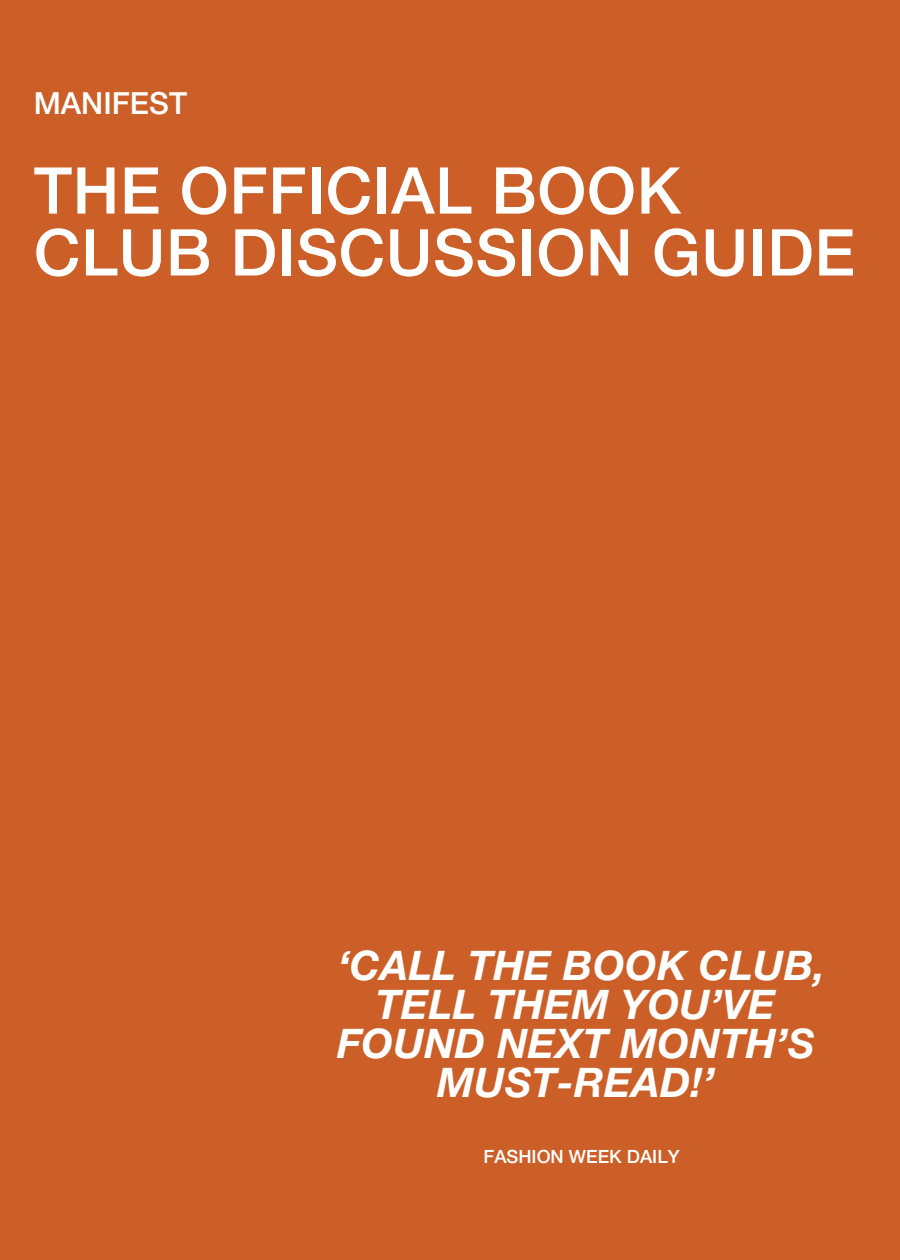
<style>
.page{position:relative;width:900px;height:1260px;background:#cb5f27}
.page>*{position:absolute;margin:0;border:0;box-sizing:border-box;transform-origin:0 0}
.t1{font:500 64.56px/61.9px "Helvetica Neue LT Pro";letter-spacing:.01em;color:#fff}
.t2{font:italic 700 40.81px/38.9px "Helvetica Neue LT Pro";letter-spacing:.01em;color:#fff;text-align:center}
.t3{font:500 30.56px "Helvetica Neue LT Pro";color:#fff}
.t4{font:500 18.31px "Helvetica Neue LT Pro";color:#fff}
</style>
<div class="page">
<p class="t3" style="left:34px;top:92px;width:155px">MANIFEST</p>
<p class="t1" style="left:34px;top:169px;width:823px">THE OFFICIAL BOOK<br>CLUB DISCUSSION GUIDE</p>
<p class="t2" style="left:338px;top:952px;width:489px">‘CALL THE BOOK CLUB,<br>TELL THEM YOU’VE</p>
<p class="t2" style="left:337px;top:1030px;width:479px">FOUND NEXT MONTH’S</p>
<p class="t2" style="left:437px;top:1068px;width:279px">MUST-READ!’</p>
<p class="t4" style="left:484px;top:1150px;width:198px">FASHION WEEK DAILY</p>
</div>
